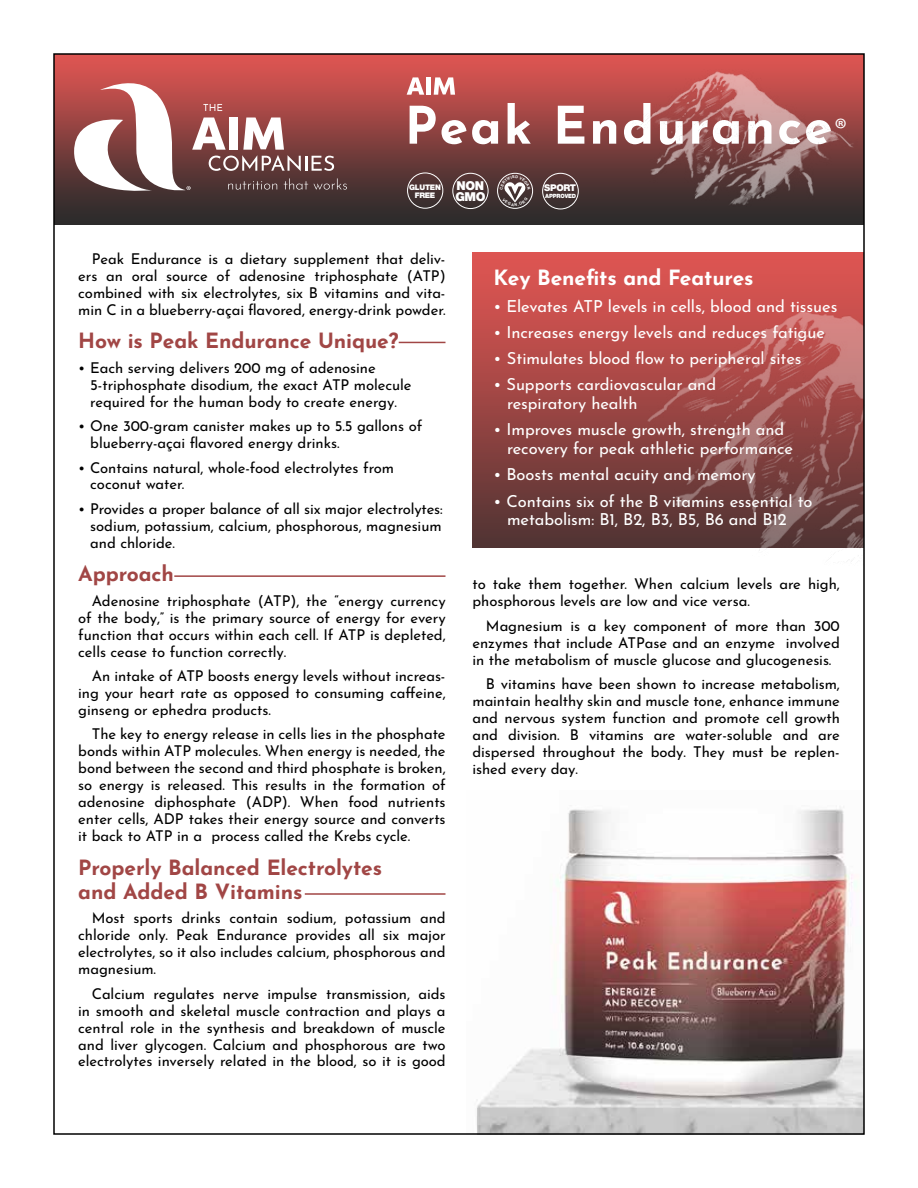
<style>
.page{position:relative;width:918px;height:1188px;background:#fff}
.page>*{position:absolute;margin:0;border:0;box-sizing:border-box;transform-origin:0 0}
.t1{font:700 51.6px "Josefin Sans";letter-spacing:.04em;color:#fff}
.t2{font:700 21px/24.5px "Josefin Sans";letter-spacing:-.005em;color:#a14645}
.t3{font:700 21px "Josefin Sans";letter-spacing:-.005em;color:#fff}
.t4{font:100 16.5px/18.8px "Josefin Sans";letter-spacing:-.005em;color:#fff}
.t5{font:100 14.85px/17px "Josefin Sans";letter-spacing:-.005em;color:#000;text-align:justify}
.t6{font:900 12.3px/10.8px "Helvetica Neue LT Std";letter-spacing:-.03em;color:#fff}
.t7{font:900 9.3px "Helvetica Neue LT Std";letter-spacing:-.04em;color:#fff}
.t8{font:900 7.65px/7.6px "Helvetica Neue LT Std";letter-spacing:-.03em;color:#fff;text-align:center}
.t9{font:900 5.85px "Helvetica Neue LT Std";letter-spacing:-.03em;color:#fff;scale:.95 1}
.s1{font-family:"Myriad Pro";font-weight:400;font-size:30px}
</style>
<div class="page">
<img style="left:476px;top:808px;width:386px;height:324px">
<img style="left:472px;top:252px;width:390px;height:295px">
<img style="left:56px;top:56px;width:806px;height:169px">
<svg style="left:74px;top:83px;width:273px;height:108px"></svg>
<hr style="left:399px;top:342px;width:46px;height:1px;background:#a14645">
<hr style="left:174px;top:575px;width:272px;height:2px;background:#a14645">
<svg style="left:407px;top:77px;width:17px;height:18px"></svg>
<div style="left:426px;top:77px;width:5px;height:18px;background:#fff"></div>
<svg style="left:434px;top:77px;width:21px;height:18px"></svg>
<div style="left:407px;top:173px;width:36px;height:36px;border:1px solid #fff;border-radius:50%"></div>
<div style="left:452px;top:173px;width:36px;height:36px;border:1px solid #fff;border-radius:50%"></div>
<div style="left:497px;top:173px;width:36px;height:36px;border:1px solid #fff;border-radius:50%"></div>
<img style="left:633px;top:70px;width:227px;height:136px">
<img style="left:640px;top:307px;width:222px;height:255px">
<hr style="left:305px;top:893px;width:140px;height:2px;background:#a14645">
<div style="left:542px;top:173px;width:37px;height:36px;border:1px solid #fff;border-radius:50%"></div>
<svg style="left:500px;top:175px;width:30px;height:31px"></svg>
<h1 class="t1" style="left:405px;top:80px;width:444px">Peak Endurance<span class="s1">®</span></h1>
<p class="t8" style="left:409px;top:183px;width:33px">GLUTEN<br>FREE</p>
<p class="t6" style="left:455px;top:180px;width:32px">NON<br>GMO</p>
<p class="t7" style="left:544px;top:182px;width:33px">SPORT</p>
<p class="t9" style="left:545px;top:192px;width:34px">APPROVED</p>
<p class="t5" style="left:78px;top:249px;width:369px;text-indent:13px">Peak Endurance is a dietary supplement that deliv&shy;ers an oral source of adenosine triphosphate (ATP) combined with six electrolytes, six B vitamins and vita&shy;min C in a blueberry-açai flavored, energy-drink powder.</p>
<h2 class="t2" style="left:78px;top:326px;width:322px">How is Peak Endurance Unique?</h2>
<p class="t5" style="left:90px;top:358px;width:323px;text-align:left;text-indent:-12px">• Each serving delivers 200 mg of adenosine<br>5-triphosphate disodium, the exact ATP molecule required for the human body to create energy.</p>
<p class="t5" style="left:90px;top:416px;width:334px;text-indent:-12px">• One 300-gram canister makes up to 5.5 gallons of blueberry-açai flavored energy drinks.</p>
<p class="t5" style="left:90px;top:458px;width:305px;text-indent:-12px">• Contains natural, whole-food electrolytes from coconut water.</p>
<p class="t5" style="left:90px;top:499px;width:354px;text-indent:-12px">• Provides a proper balance of all six major electrolytes: sodium, potassium, calcium, phosphorous, magnesium and chloride.</p>
<h2 class="t2" style="left:78px;top:559px;width:97px">Approach</h2>
<p class="t5" style="left:78px;top:591px;width:369px;text-indent:13px">Adenosine triphosphate (ATP), the “energy currency of the body,” is the primary source of energy for every function that occurs within each cell. If ATP is depleted, cells cease to function correctly.</p>
<p class="t5" style="left:78px;top:666px;width:369px;text-indent:13px">An intake of ATP boosts energy levels without increas&shy;ing your heart rate as opposed to consuming caffeine, ginseng or ephedra products.</p>
<p class="t5" style="left:78px;top:724px;width:369px;text-indent:13px">The key to energy release in cells lies in the phosphate bonds within ATP molecules. When energy is needed, the bond between the second and third phosphate is broken, so energy is released. This results in the formation of adenosine diphosphate (ADP). When food nutrients enter cells, ADP takes their energy source and converts it back to ATP in a process called the Krebs cycle.</p>
<h2 class="t2" style="left:78px;top:852px;width:305px">Properly Balanced Electrolytes and Added B Vitamins</h2>
<p class="t5" style="left:78px;top:909px;width:369px;text-indent:13px">Most sports drinks contain sodium, potassium and chloride only. Peak Endurance provides all six major electrolytes, so it also includes calcium, phosphorous and magnesium.</p>
<p class="t5" style="left:78px;top:984px;width:369px;text-indent:13px">Calcium regulates nerve impulse transmission, aids in smooth and skeletal muscle contraction and plays a central role in the synthesis and breakdown of muscle and liver glycogen. Calcium and phosphorous are two electrolytes inversely related in the blood, so it is good</p>
<h2 class="t3" style="left:494px;top:259px;width:262px">Key Benefits and Features</h2>
<p class="t4" style="left:494px;top:295px;width:345px">• Elevates ATP levels in cells, blood and tissues</p>
<p class="t4" style="left:494px;top:321px;width:333px">• Increases energy levels and reduces fatigue</p>
<p class="t4" style="left:494px;top:348px;width:310px">• Stimulates blood flow to peripheral sites</p>
<p class="t4" style="left:507px;top:374px;width:211px;text-indent:-14px">• Supports cardiovascular and respiratory health</p>
<p class="t4" style="left:507px;top:419px;width:288px;text-indent:-13px">• Improves muscle growth, strength and recovery for peak athletic performance</p>
<p class="t4" style="left:494px;top:464px;width:264px">• Boosts mental acuity and memory</p>
<p class="t4" style="left:507px;top:490px;width:307px;text-indent:-13px">• Contains six of the B vitamins essential to metabolism: B1, B2, B3, B5, B6 and B12</p>
<p class="t5" style="left:472px;top:575px;width:369px">to take them together. When calcium levels are high, phosphorous levels are low and vice versa.</p>
<p class="t5" style="left:472px;top:616px;width:369px;text-indent:13px">Magnesium is a key component of more than 300 enzymes that include ATPase and an enzyme involved in the metabolism of muscle glucose and glucogenesis.</p>
<p class="t5" style="left:472px;top:674px;width:369px;text-indent:13px">B vitamins have been shown to increase metabolism, maintain healthy skin and muscle tone, enhance immune and nervous system function and promote cell growth and division. B vitamins are water-soluble and are dispersed throughout the body. They must be replen&shy;ished every day.</p>
</div>
